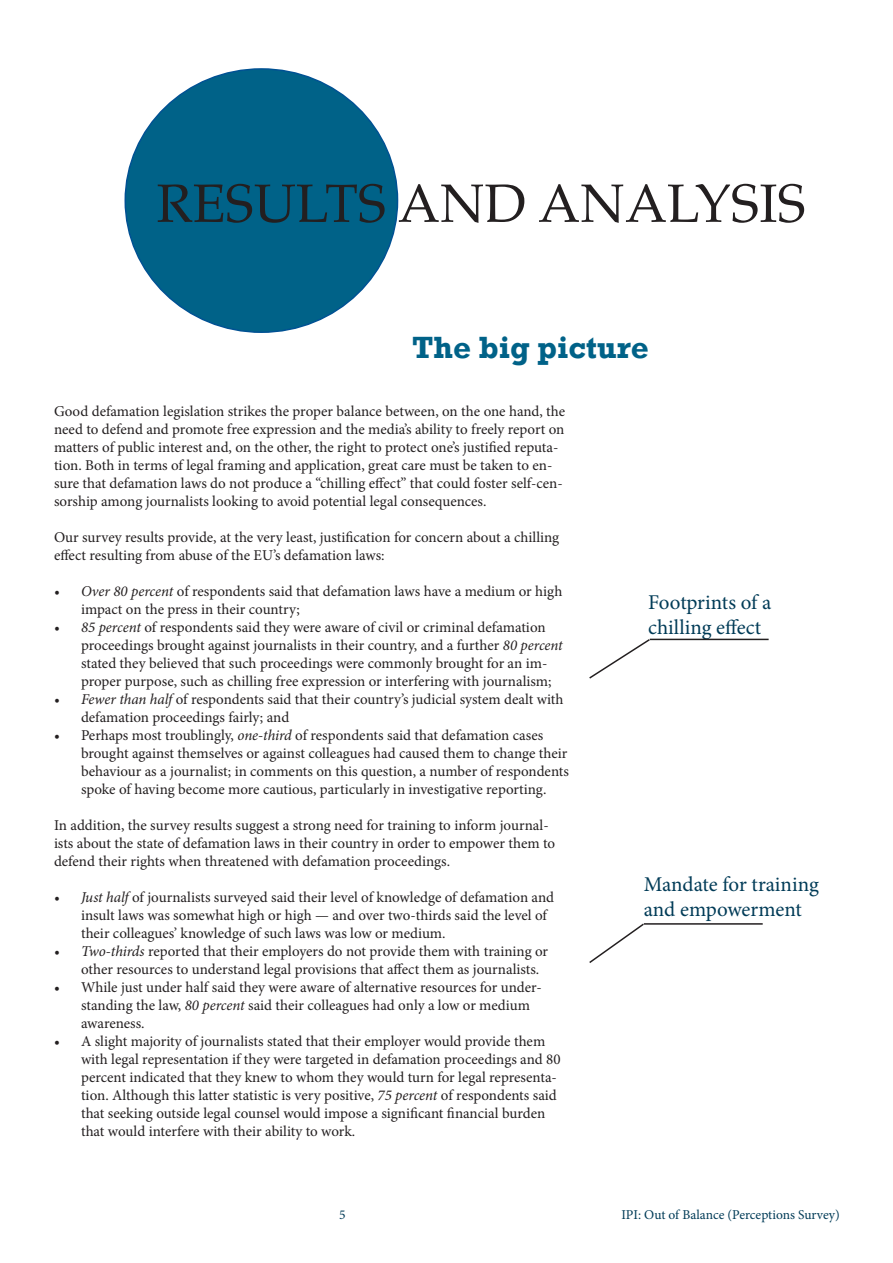
<style>
.page{position:relative;width:893px;height:1263px;background:#fff}
.page>*{position:absolute;margin:0;border:0;box-sizing:border-box;transform-origin:0 0}
.t1{font:54px "Palatino";color:#231f20}
.t2{font:700 31.5px "Rockwell";color:#006288}
.t3{font:21px/25.2px "Minion Pro";letter-spacing:-.005em;color:#003b57}
.t4{font:15px/18px "Minion Pro";color:#231f20}
.t5{font:13.5px "Minion Pro";color:#003b57}
.s1{font-style:italic}
</style>
<div class="page">
<div style="left:125px;top:69px;width:273px;height:263px;background:#006288;border-radius:50%"></div>
<svg style="left:589px;top:923px;width:55px;height:40px"></svg>
<hr style="left:644px;top:923px;width:119px;height:2px;background:#231f20">
<svg style="left:589px;top:638px;width:62px;height:41px"></svg>
<hr style="left:650px;top:639px;width:119px;height:1px;background:#231f20">
<h1 class="t1" style="left:157px;top:159px;width:651px">RESULTS AND ANALYSIS</h1>
<h2 class="t2" style="left:412px;top:328px;width:238px">The big picture</h2>
<p class="t4" style="left:54px;top:402px;width:513px">Good defamation legislation strikes the proper balance between, on the one hand, the need to defend and promote free expression and the media’s ability to freely report on matters of public interest and, on the other, the right to protect one’s justified reputa&shy;tion. Both in terms of legal framing and application, great care must be taken to en&shy;sure that defamation laws do not produce a “chilling effect” that could foster self-cen&shy;sorship among journalists looking to avoid potential legal consequences.</p>
<p class="t4" style="left:54px;top:528px;width:507px">Our survey results provide, at the very least, justification for concern about a chilling effect resulting from abuse of the EU’s defamation laws:</p>
<p class="t4" style="left:81px;top:582px;width:483px;text-indent:-27px"><span class="s1">• Over 80 percent</span> of respondents said that defamation laws have a medium or high impact on the press in their country;</p>
<p class="t4" style="left:81px;top:618px;width:483px;text-indent:-27px"><span class="s1">• 85 percent</span> of respondents said they were aware of civil or criminal defamation proceedings brought against journalists in their country, and a further <span class="s1">80 percent </span>stated they believed that such proceedings were commonly brought for an im&shy;proper purpose, such as chilling free expression or interfering with journalism;</p>
<p class="t4" style="left:81px;top:690px;width:484px;text-indent:-27px"><span class="s1">• Fewer than half</span> of respondents said that their country’s judicial system dealt with defamation proceedings fairly; and</p>
<p class="t4" style="left:81px;top:726px;width:489px;text-indent:-27px">• Perhaps most troublingly, <span class="s1">one-third</span> of respondents said that defamation cases brought against themselves or against colleagues had caused them to change their behaviour as a journalist; in comments on this question, a number of respondents spoke of having become more cautious, particularly in investigative reporting.</p>
<p class="t4" style="left:54px;top:816px;width:503px">In addition, the survey results suggest a strong need for training to inform journal&shy;ists about the state of defamation laws in their country in order to empower them to defend their rights when threatened with defamation proceedings.</p>
<p class="t4" style="left:81px;top:888px;width:475px;text-indent:-27px"><span class="s1">• Just half</span> of journalists surveyed said their level of knowledge of defamation and insult laws was somewhat high or high — and over two-thirds said the level of their colleagues’ knowledge of such laws was low or medium.</p>
<p class="t4" style="left:81px;top:942px;width:469px;text-indent:-27px"><span class="s1">• Two-thirds</span> reported that their employers do not provide them with training or other resources to understand legal provisions that affect them as journalists.</p>
<p class="t4" style="left:81px;top:978px;width:462px;text-indent:-27px">• While just under half said they were aware of alternative resources for under&shy;standing the law, <span class="s1">80 percent</span> said their colleagues had only a low or medium awareness.</p>
<p class="t4" style="left:81px;top:1032px;width:481px;text-indent:-27px">• A slight majority of journalists stated that their employer would provide them with legal representation if they were targeted in defamation proceedings and 80 percent indicated that they knew to whom they would turn for legal representa&shy;tion. Although this latter statistic is very positive, <span class="s1">75 percent</span> of respondents said that seeking outside legal counsel would impose a significant financial burden that would interfere with their ability to work.</p>
<h3 class="t3" style="left:648px;top:590px;width:125px">Footprints of a chilling effect</h3>
<h3 class="t3" style="left:644px;top:872px;width:176px">Mandate for training and empowerment</h3>
<p class="t5" style="left:339px;top:1205px;width:8px">5</p>
<p class="t5" style="left:621px;top:1205px;width:220px">IPI: Out of Balance (Perceptions Survey)</p>
</div>
